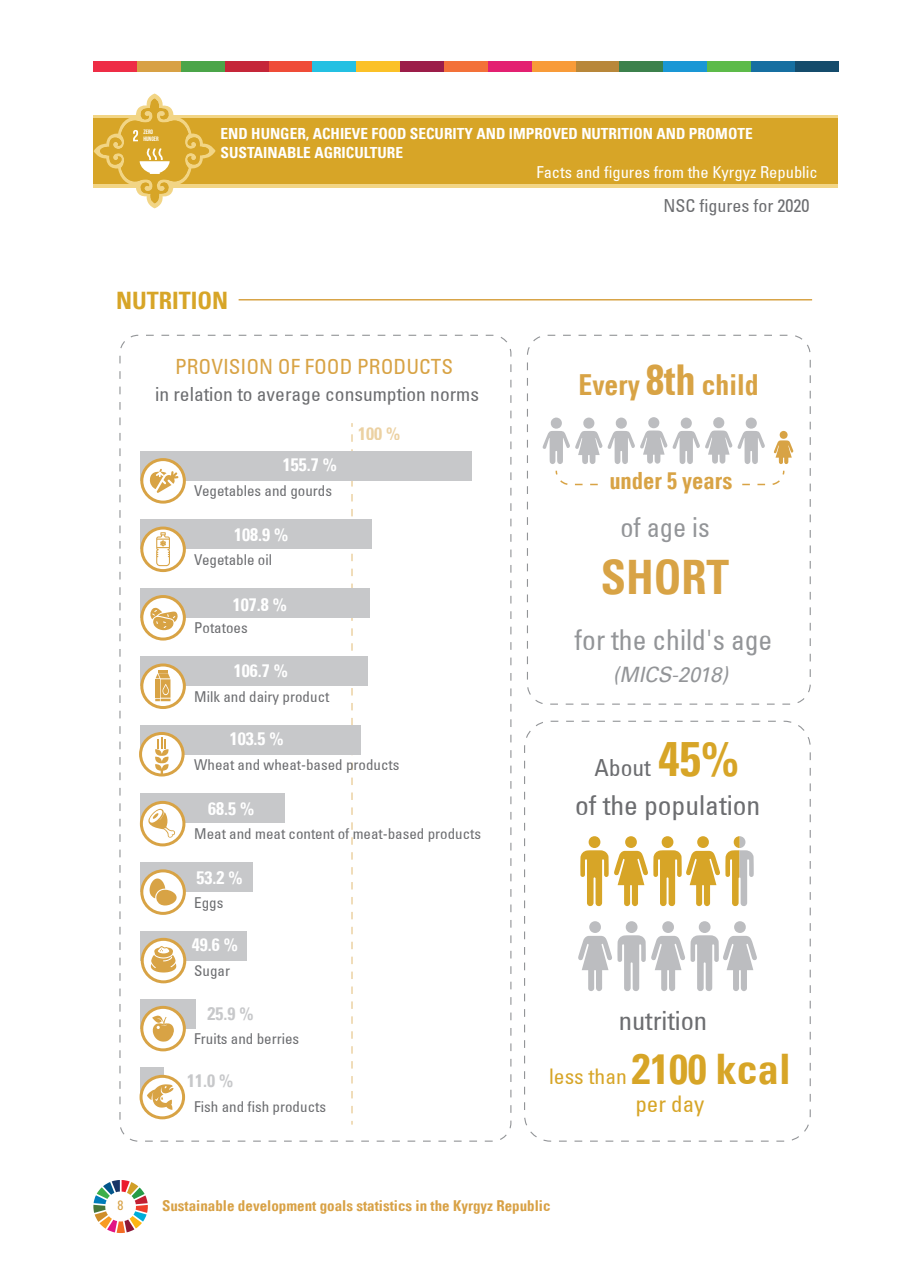
<style>
.page{position:relative;width:902px;height:1280px;background:#fff}
.page>*{position:absolute;margin:0;border:0;box-sizing:border-box;transform-origin:0 0}
.t1{font:48.3px "Univers LTCYR 67 Bold Cond";color:#d7a527}
.t2{font:47.55px "Univers LTCYR 67 Bold Cond";color:#d8a345;scale:.95 1}
.t3{font:28.95px "Univers LTCYR 67 Bold Cond";color:#d8a345;scale:.95 1}
.t4{font:condensed 28.8px "Univers LTCYR 57";color:#939598;scale:.95 1}
.t5{font:condensed 27.6px "Univers LTCYR 57";color:#6c6d70}
.t6{font:condensed 27.6px "Univers LTCYR 57";color:#939598;scale:.95 1}
.t7{font:condensed 26.55px "Univers LTCYR 57";color:#6c6d70}
.t8{font:24px "Univers LTCYR 67 Bold Cond";color:#d7a527}
.t9{font:23.7px "Univers LTCYR 67 Bold Cond";color:#d8a345;scale:.95 1}
.t10{font:condensed 23.55px "Univers LTCYR 57";color:#6c6d70}
.t11{font:condensed 22.95px "Univers LTCYR 57";color:#d7a527}
.t12{font:condensed 21.6px "Univers LTCYR 57";color:#d7a527}
.t13{font:italic 21.15px "Univers LTCYR 55";color:#939598;scale:.95 1}
.t14{font:condensed 21px "Univers LTCYR 57";color:#d8a345}
.t15{font:condensed 19.5px "Univers LTCYR 57";color:#6c6d70}
.t16{font:18px "Univers LTCYR 67 Bold Cond";color:#fff}
.t17{font:condensed 18px "Univers LTCYR 57";color:#6c6d70}
.t18{font:18px "Univers LTCYR 67 Bold Cond";color:#c7c8ca}
.t19{font:18px "Univers LTCYR 67 Bold Cond";color:#d8a345}
.t20{font:condensed 16.5px "Univers LTCYR 57";color:#fff}
.t21{font:15.3px/18.5px "Univers LTCYR 67 Bold Cond";color:#fff}
.t22{font:condensed 15px "Univers LTCYR 57";color:#6c6d70}
.t23{font:15px "Univers LTCYR 67 Bold Cond";color:#d8a145}
.t24{font:condensed 13.5px "Univers LTCYR 57";color:#d8a145}
.t25{font:700 6.3px/6.9px "Bebas Neue";color:#fff}
.s1{font-size:42.6px}
.s2{font-family:"Univers LTCYR 67 Bold Cond";font-stretch:normal;font-size:42.15px}
</style>
<div class="page">
<svg style="left:93px;top:1180px;width:55px;height:53px"></svg>
<div style="left:575px;top:62px;width:44px;height:10px;background:#b8873a"></div>
<div style="left:137px;top:62px;width:44px;height:10px;background:#d8a145"></div>
<div style="left:400px;top:62px;width:44px;height:10px;background:#9c1d49"></div>
<div style="left:268px;top:62px;width:44px;height:10px;background:#ef4c38"></div>
<div style="left:750px;top:62px;width:44px;height:10px;background:#166fa1"></div>
<div style="left:225px;top:62px;width:43px;height:10px;background:#c52639"></div>
<div style="left:488px;top:62px;width:43px;height:10px;background:#e32071"></div>
<div style="left:794px;top:62px;width:44px;height:10px;background:#154c6c"></div>
<div style="left:356px;top:62px;width:44px;height:10px;background:#fbc128"></div>
<div style="left:531px;top:62px;width:44px;height:10px;background:#f89b39"></div>
<div style="left:619px;top:62px;width:44px;height:10px;background:#3c814c"></div>
<div style="left:312px;top:62px;width:44px;height:10px;background:#24c0e2"></div>
<div style="left:663px;top:62px;width:44px;height:10px;background:#1a97d5"></div>
<div style="left:707px;top:62px;width:43px;height:10px;background:#5dbb4a"></div>
<div style="left:444px;top:62px;width:44px;height:10px;background:#f37139"></div>
<div style="left:181px;top:62px;width:44px;height:10px;background:#4ba549"></div>
<div style="left:93px;top:62px;width:44px;height:10px;background:#ee2d46"></div>
<div style="left:524px;top:721px;width:286px;height:421px;border:1px dashed #939598;border-radius:26px"></div>
<div style="left:589px;top:921px;width:12px;height:12px;background:#bcbdc0;border-radius:50%"></div>
<div style="left:662px;top:921px;width:12px;height:12px;background:#bcbdc0;border-radius:50%"></div>
<div style="left:734px;top:921px;width:11px;height:12px;background:#bcbdc0;border-radius:50%"></div>
<svg style="left:578px;top:935px;width:67px;height:56px"></svg>
<div style="left:625px;top:921px;width:12px;height:12px;background:#bcbdc0;border-radius:50%"></div>
<svg style="left:651px;top:935px;width:106px;height:56px"></svg>
<div style="left:698px;top:921px;width:12px;height:12px;background:#bcbdc0;border-radius:50%"></div>
<svg style="left:580px;top:836px;width:173px;height:71px"></svg>
<svg style="left:351px;top:434px;width:2px;height:691px"></svg>
<div style="left:527px;top:335px;width:283px;height:370px;border:1px dashed #939598;border-radius:20px"></div>
<div style="left:550px;top:417px;width:12px;height:12px;background:#bcbdc0;border-radius:50%"></div>
<div style="left:615px;top:417px;width:11px;height:12px;background:#bcbdc0;border-radius:50%"></div>
<div style="left:680px;top:417px;width:11px;height:12px;background:#bcbdc0;border-radius:50%"></div>
<div style="left:745px;top:417px;width:11px;height:12px;background:#bcbdc0;border-radius:50%"></div>
<div style="left:140px;top:725px;width:220px;height:30px;background:#c7c8ca"></div>
<svg style="left:140px;top:733px;width:43px;height:42px"></svg>
<div style="left:139px;top:732px;width:45px;height:44px;border:3px solid #d8a345;border-radius:50%"></div>
<svg style="left:155px;top:737px;width:14px;height:39px"></svg>
<div style="left:140px;top:999px;width:55px;height:30px;background:#c7c8ca"></div>
<svg style="left:142px;top:1007px;width:42px;height:43px"></svg>
<div style="left:140px;top:1006px;width:46px;height:45px;border:3px solid #d8a345;border-radius:50%"></div>
<svg style="left:152px;top:1015px;width:22px;height:28px"></svg>
<div style="left:140px;top:451px;width:332px;height:30px;background:#c7c8ca"></div>
<svg style="left:142px;top:460px;width:42px;height:42px"></svg>
<div style="left:140px;top:458px;width:46px;height:46px;border:3px solid #d8a345;border-radius:50%"></div>
<svg style="left:150px;top:469px;width:28px;height:24px"></svg>
<div style="left:140px;top:588px;width:230px;height:30px;background:#c7c8ca"></div>
<svg style="left:142px;top:596px;width:42px;height:43px"></svg>
<div style="left:140px;top:595px;width:46px;height:45px;border:3px solid #d8a345;border-radius:50%"></div>
<svg style="left:150px;top:607px;width:28px;height:23px"></svg>
<div style="left:140px;top:519px;width:232px;height:30px;background:#c7c8ca"></div>
<svg style="left:142px;top:528px;width:42px;height:43px"></svg>
<div style="left:140px;top:527px;width:46px;height:45px;border:3px solid #d8a345;border-radius:50%"></div>
<svg style="left:156px;top:532px;width:14px;height:34px"></svg>
<div style="left:140px;top:931px;width:106px;height:29px;background:#c7c8ca"></div>
<svg style="left:142px;top:939px;width:43px;height:43px"></svg>
<div style="left:141px;top:938px;width:45px;height:45px;border:3px solid #d8a345;border-radius:50%"></div>
<svg style="left:151px;top:946px;width:25px;height:26px"></svg>
<div style="left:140px;top:862px;width:113px;height:30px;background:#c7c8ca"></div>
<svg style="left:142px;top:871px;width:42px;height:42px"></svg>
<div style="left:140px;top:869px;width:46px;height:46px;border:3px solid #d8a345;border-radius:50%"></div>
<svg style="left:149px;top:878px;width:28px;height:27px"></svg>
<div style="left:140px;top:656px;width:228px;height:30px;background:#c7c8ca"></div>
<svg style="left:142px;top:665px;width:42px;height:42px"></svg>
<div style="left:140px;top:663px;width:46px;height:46px;border:3px solid #d8a345;border-radius:50%"></div>
<svg style="left:155px;top:670px;width:15px;height:31px"></svg>
<div style="left:140px;top:793px;width:145px;height:30px;background:#c7c8ca"></div>
<svg style="left:141px;top:802px;width:43px;height:43px"></svg>
<div style="left:140px;top:801px;width:45px;height:45px;border:3px solid #d8a345;border-radius:50%"></div>
<svg style="left:148px;top:809px;width:27px;height:30px"></svg>
<div style="left:583px;top:417px;width:11px;height:12px;background:#bcbdc0;border-radius:50%"></div>
<div style="left:648px;top:417px;width:11px;height:11px;background:#bcbdc0;border-radius:50%"></div>
<div style="left:712px;top:417px;width:12px;height:11px;background:#bcbdc0;border-radius:50%"></div>
<svg style="left:542px;top:430px;width:251px;height:56px"></svg>
<div style="left:779px;top:431px;width:8px;height:8px;background:#d8a345;border-radius:50%"></div>
<div style="left:140px;top:1067px;width:23px;height:30px;background:#c7c8ca"></div>
<svg style="left:141px;top:1076px;width:42px;height:42px"></svg>
<div style="left:139px;top:1075px;width:46px;height:44px;border:3px solid #d8a345;border-radius:50%"></div>
<svg style="left:147px;top:1084px;width:26px;height:26px"></svg>
<hr style="left:238px;top:299px;width:574px;height:1px;background:#d8a345">
<svg style="left:215px;top:115px;width:623px;height:72px;background:#eece77"></svg>
<div style="left:94px;top:119px;width:744px;height:65px;background:#d7a527"></div>
<svg style="left:94px;top:94px;width:121px;height:114px"></svg>
<p class="t25" style="left:143px;top:129px;width:17px">ZERO<br>HUNGER</p>
<p class="t21" style="left:220px;top:124px;width:533px">END HUNGER, ACHIEVE FOOD SECURITY AND IMPROVED NUTRITION AND PROMOTE<br>SUSTAINABLE AGRICULTURE</p>
<p class="t20" style="left:536px;top:161px;width:283px">Facts and figures from the Kyrgyz Republic</p>
<p class="t17" style="left:663px;top:195px;width:147px">NSC figures for 2020</p>
<h3 class="t8" style="left:116px;top:285px;width:114px">NUTRITION</h3>
<h3 class="t14" style="left:175px;top:353px;width:279px">PROVISION OF FOOD PRODUCTS</h3>
<h3 class="t15" style="left:155px;top:382px;width:325px">in relation to average consumption norms</h3>
<p class="t16" style="left:283px;top:454px;width:55px">155.7 %</p>
<p class="t22" style="left:194px;top:481px;width:139px">Vegetables and gourds</p>
<p class="t16" style="left:234px;top:524px;width:55px">108.9 %</p>
<p class="t22" style="left:194px;top:550px;width:79px">Vegetable oil</p>
<p class="t16" style="left:233px;top:593px;width:55px">107.8 %</p>
<p class="t22" style="left:194px;top:618px;width:55px">Potatoes</p>
<p class="t16" style="left:234px;top:660px;width:55px">106.7 %</p>
<p class="t22" style="left:194px;top:687px;width:136px">Milk and dairy product</p>
<p class="t19" style="left:358px;top:422px;width:43px">100 %</p>
<p class="t16" style="left:230px;top:728px;width:55px">103.5 %</p>
<p class="t22" style="left:194px;top:755px;width:206px">Wheat and wheat-based products</p>
<p class="t16" style="left:208px;top:798px;width:47px">68.5 %</p>
<p class="t22" style="left:194px;top:824px;width:288px">Meat and meat content of meat-based products</p>
<p class="t16" style="left:196px;top:866px;width:47px">53.2 %</p>
<p class="t22" style="left:194px;top:893px;width:31px">Eggs</p>
<p class="t16" style="left:192px;top:934px;width:47px">49.6 %</p>
<p class="t22" style="left:194px;top:961px;width:37px">Sugar</p>
<p class="t18" style="left:207px;top:1002px;width:47px">25.9 %</p>
<p class="t22" style="left:194px;top:1029px;width:106px">Fruits and berries</p>
<p class="t18" style="left:187px;top:1070px;width:47px">11.0 %</p>
<p class="t22" style="left:194px;top:1097px;width:133px">Fish and fish products</p>
<h3 class="t3" style="left:578px;top:367px;width:191px">Every <span class="s1">8th</span> child</h3>
<h3 class="t9" style="left:609px;top:466px;width:131px">under 5 years</h3>
<h3 class="t6" style="left:620px;top:509px;width:95px">of age is</h3>
<h2 class="t2" style="left:600px;top:548px;width:137px">SHORT</h2>
<h3 class="t4" style="left:574px;top:622px;width:209px">for the child's age</h3>
<h3 class="t13" style="left:612px;top:660px;width:123px">(MICS-2018)</h3>
<h1 class="t1" style="left:658px;top:729px;width:82px">45%</h1>
<h3 class="t5" style="left:575px;top:788px;width:187px">of the population</h3>
<h3 class="t10" style="left:594px;top:753px;width:58px">About</h3>
<h3 class="t7" style="left:618px;top:1003px;width:90px">nutrition</h3>
<h3 class="t12" style="left:549px;top:1063px;width:243px">less than <span class="s2">2100 kcal</span></h3>
<h3 class="t11" style="left:635px;top:1089px;width:70px">per day</h3>
<p class="t24" style="left:118px;top:1197px;width:7px">8</p>
<p class="t23" style="left:162px;top:1197px;width:390px">Sustainable development goals statistics in the Kyrgyz Republic</p>
</div>
